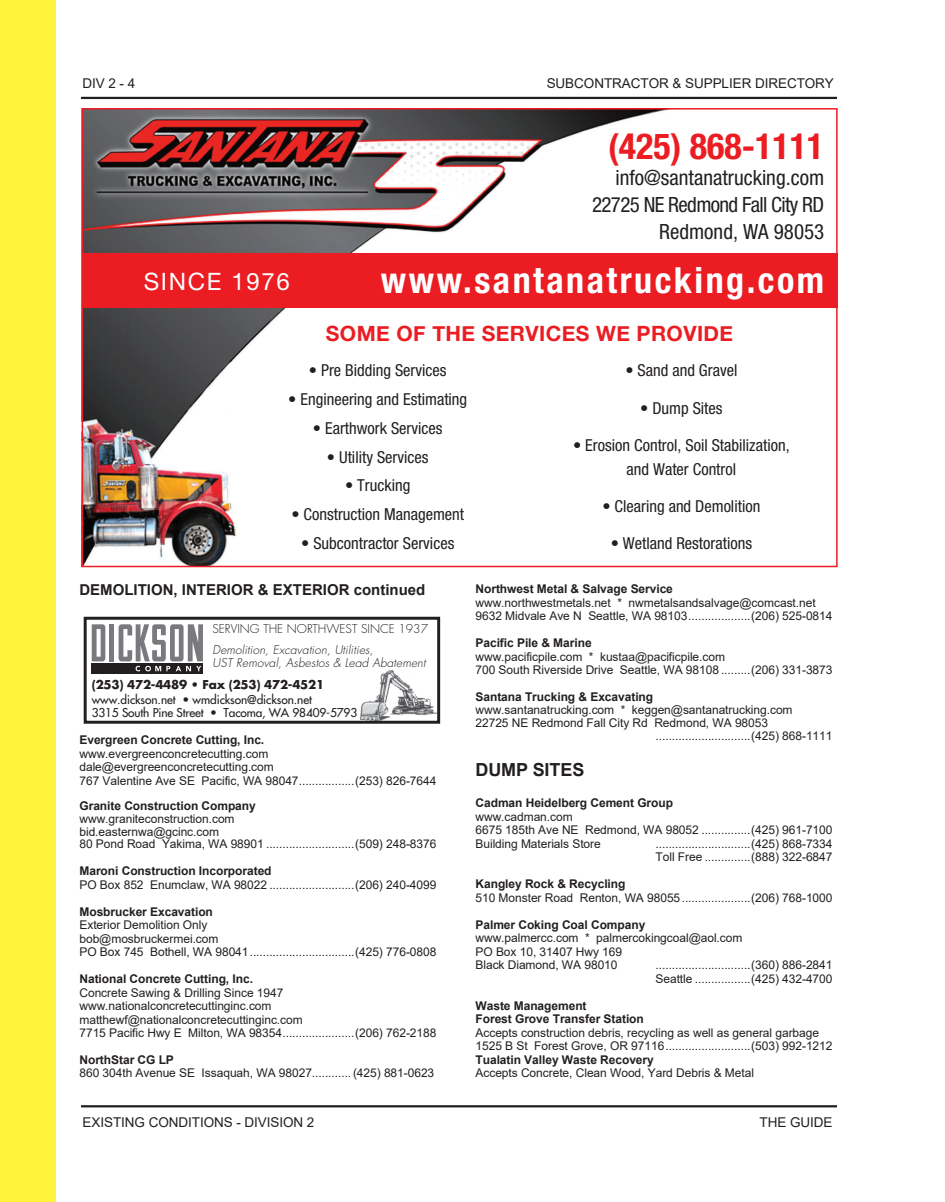
<style>
.page{position:relative;width:945px;height:1202px;background:#fff}
.page>*{position:absolute;margin:0;border:0;box-sizing:border-box;transform-origin:0 0}
.t1{font:700 condensed 36px "Helvetica Neue";letter-spacing:.07em;color:#fff}
.t2{font:700 condensed 36px "Helvetica Neue";color:#eb1d23}
.t3{font:24px "Helvetica Neue";letter-spacing:.07em;color:#fff}
.t4{font:condensed 21px/26.7px "Helvetica Neue";color:#231f20;text-align:right}
.t5{font:700 21px "Helvetica Neue";letter-spacing:.02em;color:#eb1d23}
.t6{font:700 18px "Arial";letter-spacing:-.005em;color:#231f20}
.t7{font:condensed 16.5px/23.9px "Helvetica Neue";color:#231f20;text-align:center}
.t8{font:700 15px "Arial";color:#231f20}
.t9{font:13.5px "Arial";letter-spacing:-.005em;color:#231f20}
.t10{font:12px/13.5px "Arial";letter-spacing:-.005em;color:#231f20}
.t11{font:700 12px/13.5px "Arial";letter-spacing:-.005em;color:#231f20}
.t12{font:11.85px/13.4px "Futura";letter-spacing:-.01em;color:#231f20}
.t13{font:italic 300 11.85px/13.4px "Futura";letter-spacing:.01em;color:#231f20}
.t14{font:700 11.85px "Futura";letter-spacing:-.02em;color:#231f20}
.t15{font:300 11.85px "Futura";color:#231f20}
</style>
<div class="page">
<hr style="left:81px;top:1105px;width:756px;height:2px;background:#231f20">
<hr style="left:81px;top:97px;width:756px;height:2px;background:#231f20">
<div style="left:0;top:0;width:55px;height:1202px;background:#fff33c"></div>
<img style="left:360px;top:670px;width:76px;height:49px">
<div style="left:84px;top:616px;width:356px;height:107px;border:3px solid #231f20"></div>
<svg style="left:92px;top:624px;width:13px;height:37px"></svg>
<hr style="left:110px;top:624px;width:4px;height:37px;background:#787a7d">
<div style="left:92px;top:663px;width:111px;height:10px;background:#231f20"></div>
<svg style="left:119px;top:624px;width:84px;height:47px"></svg>
<img style="left:85px;top:111px;width:623px;height:453px">
<div style="left:82px;top:253px;width:756px;height:54px;background:#eb1d23"></div>
<div style="left:82px;top:108px;width:756px;height:459px;border:2px solid #eb1d23"></div>
<p class="t9" style="left:83px;top:74px;width:54px">DIV 2 - 4</p>
<p class="t9" style="left:547px;top:74px;width:289px">SUBCONTRACTOR &amp; SUPPLIER DIRECTORY</p>
<h1 class="t2" style="left:608px;top:124px;width:218px">(425) 868-1111</h1>
<h3 class="t4" style="left:592px;top:164px;width:234px">info@santanatrucking.com<br>22725 NE Redmond Fall City RD<br>Redmond, WA 98053</h3>
<h2 class="t3" style="left:144px;top:267px;width:148px">SINCE 1976</h2>
<h1 class="t1" style="left:381px;top:258px;width:445px">www.santanatrucking.com</h1>
<h3 class="t5" style="left:326px;top:317px;width:409px">SOME OF THE SERVICES WE PROVIDE</h3>
<h3 class="t7" style="left:309px;top:358px;width:139px">• Pre Bidding Services</h3>
<h3 class="t7" style="left:288px;top:387px;width:180px">• Engineering and Estimating</h3>
<h3 class="t7" style="left:313px;top:416px;width:131px">• Earthwork Services</h3>
<h3 class="t7" style="left:327px;top:445px;width:103px">• Utility Services</h3>
<h3 class="t7" style="left:345px;top:473px;width:67px">• Trucking</h3>
<h3 class="t7" style="left:291px;top:502px;width:174px">• Construction Management</h3>
<h3 class="t7" style="left:301px;top:531px;width:155px">• Subcontractor Services</h3>
<h3 class="t7" style="left:625px;top:358px;width:114px">• Sand and Gravel</h3>
<h3 class="t7" style="left:640px;top:396px;width:84px">• Dump Sites</h3>
<h3 class="t7" style="left:573px;top:433px;width:218px">• Erosion Control, Soil Stabilization, and Water Control</h3>
<h3 class="t7" style="left:602px;top:494px;width:159px">• Clearing and Demolition</h3>
<h3 class="t7" style="left:611px;top:531px;width:143px">• Wetland Restorations</h3>
<p class="t8" style="left:79px;top:579px;width:347px">DEMOLITION, INTERIOR &amp; EXTERIOR continued</p>
<p class="t15" style="left:212px;top:621px;width:217px">SERVING THE NORTHWEST SINCE 1937</p>
<p class="t13" style="left:212px;top:642px;width:215px">Demolition, Excavation, Utilities,<br>UST Removal, Asbestos &amp; Lead Abatement</p>
<p class="t14" style="left:92px;top:676px;width:234px">(253) 472-4489 • Fax (253) 472-4521</p>
<p class="t12" style="left:92px;top:692px;width:267px">www.dickson.net • wmdickson@dickson.net<br>3315 South Pine Street • Tacoma, WA 98409-5793</p>
<p class="t11" style="left:79px;top:733px;width:186px">Evergreen Concrete Cutting, Inc.</p>
<p class="t10" style="left:79px;top:746px;width:358px">www.evergreenconcretecutting.com dale@evergreenconcretecutting.com<br>767 Valentine Ave SE Pacific, WA 98047 .................(253) 826-7644</p>
<p class="t11" style="left:79px;top:799px;width:178px">Granite Construction Company</p>
<p class="t10" style="left:79px;top:812px;width:358px;line-height:12.8px">www.graniteconstruction.com<br>bid.easternwa@gcinc.com<br>80 Pond Road Yakima, WA 98901 ...........................(509) 248-8376</p>
<p class="t11" style="left:79px;top:864px;width:194px">Maroni Construction Incorporated</p>
<p class="t10" style="left:79px;top:877px;width:358px">PO Box 852 Enumclaw, WA 98022 ..........................(206) 240-4099</p>
<p class="t11" style="left:79px;top:905px;width:135px">Mosbrucker Excavation</p>
<p class="t10" style="left:79px;top:918px;width:358px">Exterior Demolition Only<br>bob@mosbruckermei.com<br>PO Box 745 Bothell, WA 98041 ................................(425) 776-0808</p>
<p class="t11" style="left:79px;top:972px;width:175px">National Concrete Cutting, Inc.</p>
<p class="t10" style="left:79px;top:985px;width:358px">Concrete Sawing &amp; Drilling Since 1947 www.nationalconcretecuttinginc.com matthewf@nationalconcretecuttinginc.com<br>7715 Pacific Hwy E Milton, WA 98354 ......................(206) 762-2188</p>
<p class="t11" style="left:79px;top:1053px;width:96px">NorthStar CG LP</p>
<p class="t10" style="left:79px;top:1066px;width:356px">860 304th Avenue SE Issaquah, WA 98027............(425) 881-0623</p>
<p class="t11" style="left:476px;top:582px;width:199px">Northwest Metal &amp; Salvage Service</p>
<p class="t10" style="left:476px;top:595px;width:358px">www.northwestmetals.net * nwmetalsandsalvage@comcast.net<br>9632 Midvale Ave N Seattle, WA 98103 ...................(206) 525-0814</p>
<p class="t11" style="left:476px;top:636px;width:118px">Pacific Pile &amp; Marine</p>
<p class="t10" style="left:476px;top:649px;width:358px">www.pacificpile.com * kustaa@pacificpile.com<br>700 South Riverside Drive Seattle, WA 98108 .........(206) 331-3873</p>
<p class="t11" style="left:476px;top:690px;width:179px">Santana Trucking &amp; Excavating</p>
<p class="t10" style="left:476px;top:703px;width:319px">www.santanatrucking.com * keggen@santanatrucking.com</p>
<p class="t10" style="left:476px;top:715px;width:294px">22725 NE Redmond Fall City Rd Redmond, WA 98053</p>
<p class="t10" style="left:656px;top:728px;width:178px">.............................(425) 868-1111</p>
<h3 class="t6" style="left:476px;top:756px;width:110px">DUMP SITES</h3>
<p class="t11" style="left:476px;top:796px;width:199px">Cadman Heidelberg Cement Group</p>
<p class="t10" style="left:476px;top:809px;width:358px">www.cadman.com<br>6675 185th Ave NE Redmond, WA 98052 ...............(425) 961-7100<br>Building Materials Store</p>
<p class="t10" style="left:656px;top:836px;width:178px">.............................(425) 868-7334<br>Toll Free ..............(888) 322-6847</p>
<p class="t11" style="left:476px;top:877px;width:151px">Kangley Rock &amp; Recycling</p>
<p class="t10" style="left:476px;top:890px;width:358px">510 Monster Road Renton, WA 98055 .....................(206) 768-1000</p>
<p class="t11" style="left:476px;top:917px;width:171px">Palmer Coking Coal Company</p>
<p class="t10" style="left:476px;top:931px;width:268px">www.palmercc.com * palmercokingcoal@aol.com<br>PO Box 10, 31407 Hwy 169<br>Black Diamond, WA 98010</p>
<p class="t10" style="left:656px;top:958px;width:178px">.............................(360) 886-2841<br>Seattle .................(425) 432-4700</p>
<p class="t11" style="left:476px;top:998px;width:170px">Waste Management<br>Forest Grove Transfer Station</p>
<p class="t10" style="left:476px;top:1025px;width:358px">Accepts construction debris, recycling as well as general garbage<br>1525 B St Forest Grove, OR 97116 ..........................(503) 992-1212</p>
<p class="t11" style="left:476px;top:1052px;width:180px">Tualatin Valley Waste Recovery</p>
<p class="t10" style="left:476px;top:1066px;width:280px">Accepts Concrete, Clean Wood, Yard Debris &amp; Metal</p>
<p class="t9" style="left:83px;top:1112px;width:233px">EXISTING CONDITIONS - DIVISION 2</p>
<p class="t9" style="left:760px;top:1112px;width:74px">THE GUIDE</p>
</div>
